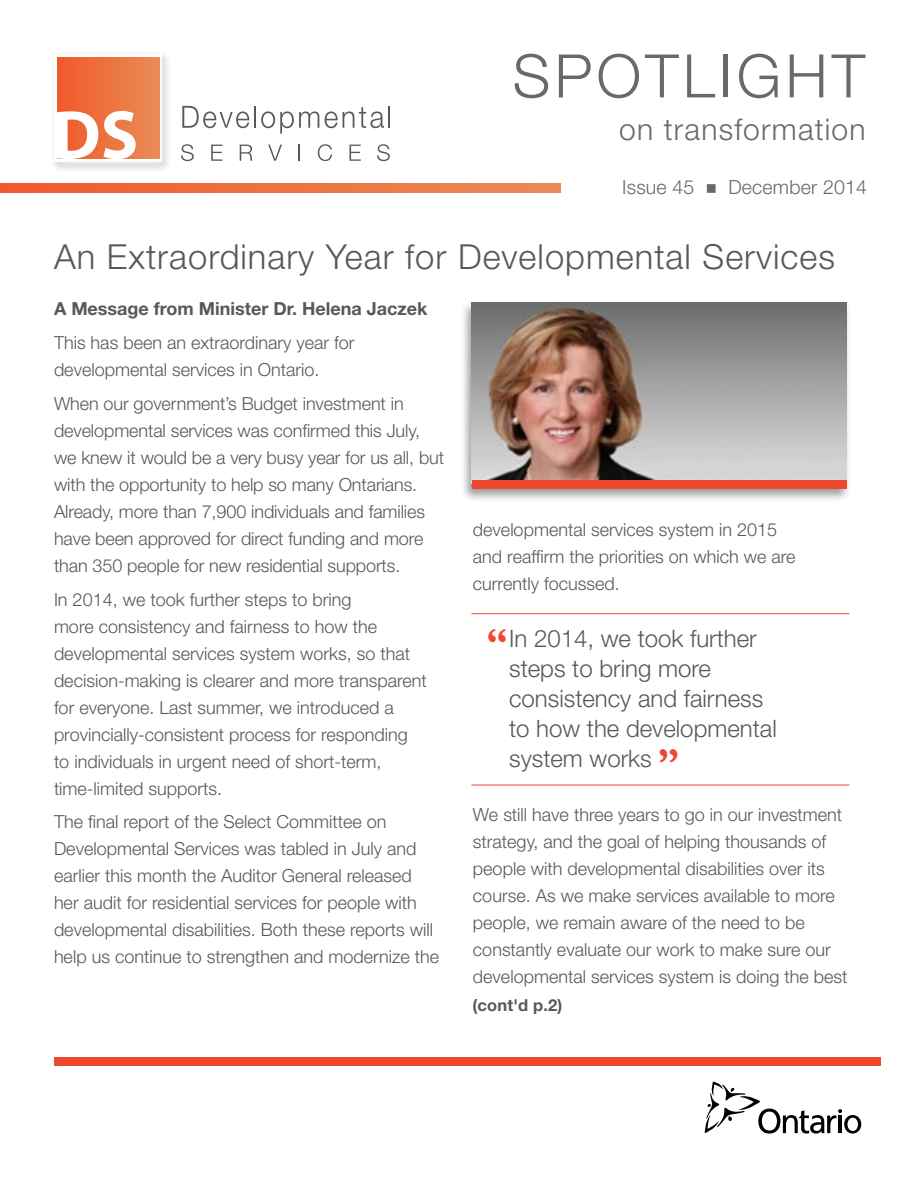
<style>
.page{position:relative;width:918px;height:1188px;background:#fff}
.page>*{position:absolute;margin:0;border:0;box-sizing:border-box;transform-origin:0 0}
.t1{font:300 60px "Helvetica Neue LT Std";letter-spacing:.07em;color:#6a696a}
.t2{font:300 34.5px "Helvetica Neue LT Std";letter-spacing:.03em;color:#58585b}
.t3{font:300 30px "Helvetica Neue LT Std";letter-spacing:.04em;color:#6a696a}
.t4{font:300 24px/30px "Helvetica Neue LT Std";color:#58585b}
.t5{font:300 19.5px "Helvetica Neue LT Std";letter-spacing:.01em;color:#6a696a}
.t6{font:300 18px/27px "Helvetica Neue LT Std";color:#58585b}
.t7{font:700 18px "Helvetica Neue LT Std";color:#58585b}
.t8{font:700 16.5px "Helvetica Neue LT Std";color:#58585b}
.s1{font-family:"Garamond";font-weight:700;font-size:42px;color:#ef4831}
</style>
<div class="page">
<div style="left:54px;top:1057px;width:827px;height:9px;background:#ef4831"></div>
<svg style="left:57px;top:54px;width:105px;height:108px"></svg>
<svg style="left:182px;top:106px;width:67px;height:22px"></svg>
<hr style="left:254px;top:106px;width:2px;height:22px;background:#57585a">
<svg style="left:261px;top:111px;width:58px;height:23px"></svg>
<svg style="left:325px;top:106px;width:65px;height:22px"></svg>
<svg style="left:181px;top:144px;width:13px;height:17px"></svg>
<svg style="left:211px;top:145px;width:12px;height:16px"></svg>
<svg style="left:240px;top:145px;width:12px;height:16px"></svg>
<svg style="left:268px;top:145px;width:14px;height:16px"></svg>
<svg style="left:299px;top:145px;width:1px;height:16px"></svg>
<svg style="left:318px;top:144px;width:14px;height:17px"></svg>
<svg style="left:350px;top:145px;width:11px;height:16px"></svg>
<svg style="left:377px;top:144px;width:13px;height:17px"></svg>
<svg style="left:0;top:184px;width:561px;height:8px;background:#ec7240"></svg>
<div style="left:461px;top:301px;width:391px;height:202px;background:#000;opacity:.4"></div>
<img style="left:472px;top:303px;width:375px;height:177px">
<div style="left:472px;top:480px;width:375px;height:9px;background:#ef4831"></div>
<hr style="left:471px;top:613px;width:378px;height:1px;background:#ef4831">
<hr style="left:471px;top:785px;width:378px;height:1px;background:#ef4831">
<svg style="left:705px;top:1082px;width:156px;height:52px"></svg>
<h1 class="t1" style="left:513px;top:39px;width:354px">SPOTLIGHT</h1>
<h2 class="t3" style="left:619px;top:111px;width:248px">on transformation</h2>
<p class="t5" style="left:622px;top:175px;width:246px">Issue 45 ■ December 2014</p>
<p class="t2" style="left:54px;top:236px;width:783px">An Extraordinary Year for Developmental Services</p>
<p class="t7" style="left:54px;top:298px;width:375px">A Message from Minister Dr. Helena Jaczek</p>
<p class="t6" style="left:54px;top:329px;width:302px">This has been an extraordinary year for</p>
<p class="t6" style="left:54px;top:352px;width:351px;line-height:33.8px">developmental services in Ontario.<br>When our government’s Budget investment in</p>
<p class="t6" style="left:54px;top:417px;width:392px">developmental services was confirmed this July, we knew it would be a very busy year for us all, but with the opportunity to help so many Ontarians.<br>Already, more than 7,900 individuals and families have been approved for direct funding and more than 350 people for new residential supports.</p>
<p class="t6" style="left:54px;top:585px;width:374px">In 2014, we took further steps to bring<br>more consistency and fairness to how the developmental services system works, so that decision-making is clearer and more transparent for everyone. Last summer, we introduced a provincially-consistent process for responding to individuals in urgent need of short-term, time-limited supports.</p>
<p class="t6" style="left:54px;top:808px;width:387px">The final report of the Select Committee on Developmental Services was tabled in July and earlier this month the Auditor General released her audit for residential services for people with developmental disabilities. Both these reports will help us continue to strengthen and modernize the</p>
<p class="t6" style="left:473px;top:516px;width:324px">developmental services system in 2015 and reaffirm the priorities on which we are currently focussed.</p>
<h2 class="t4" style="left:509px;top:623px;width:269px;text-indent:-23px"><span class="s1">“</span>In 2014, we took further steps to bring more consistency and fairness to how the developmental system works <span class="s1">”</span></h2>
<p class="t6" style="left:473px;top:801px;width:376px">We still have three years to go in our investment strategy, and the goal of helping thousands of people with developmental disabilities over its course. As we make services available to more people, we remain aware of the need to be constantly evaluate our work to make sure our developmental services system is doing the best</p>
<p class="t8" style="left:472px;top:995px;width:91px">(cont'd p.2)</p>
</div>
